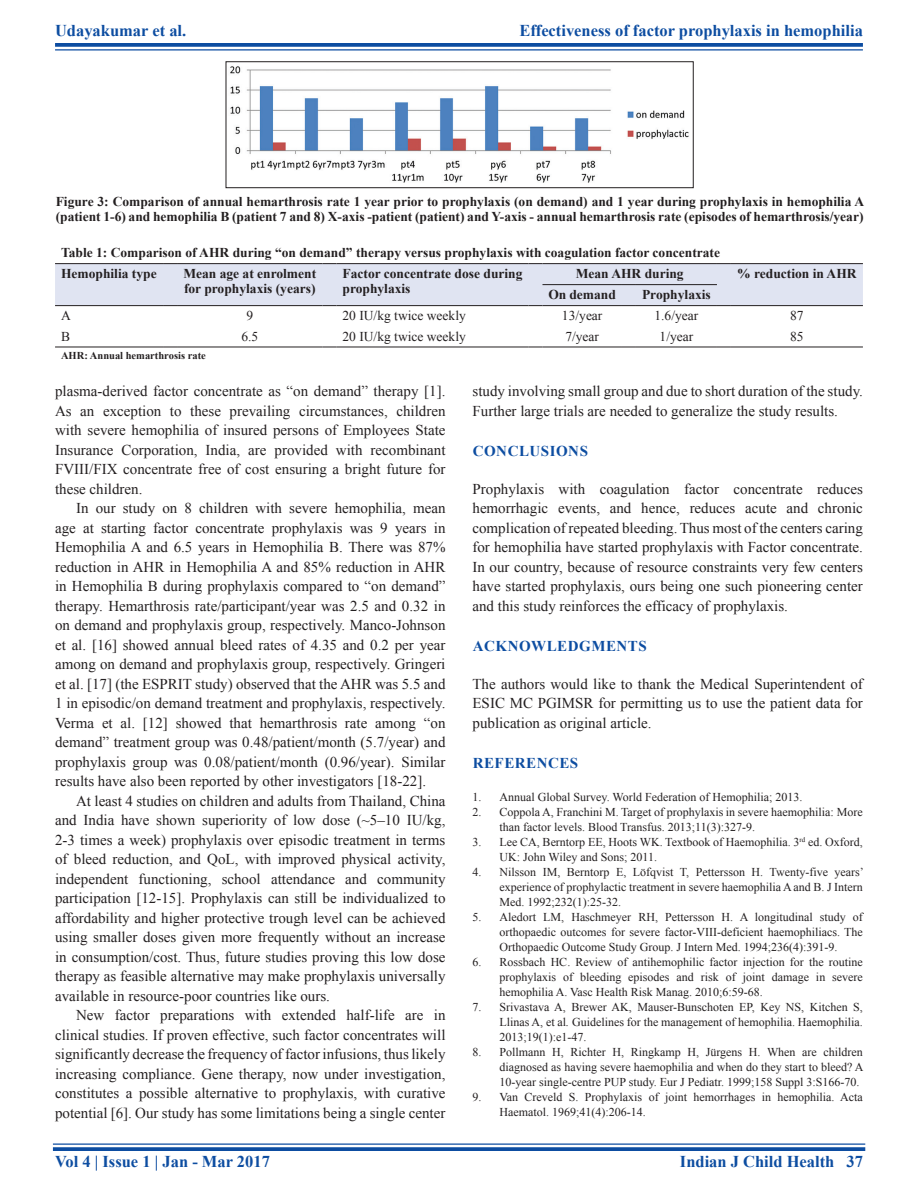
<style>
.page{position:relative;width:918px;height:1188px;background:#fff}
.page>*{position:absolute;margin:0;border:0;box-sizing:border-box;transform-origin:0 0}
.RF{font:700 16.5px "Times New Roman";color:#0d4da1}
.TX{font:15px/19.5px "Times New Roman";color:#231f20;text-align:justify}
.TXFL{font:15px/19.5px "Times New Roman";color:#231f20;text-align:justify}
.t1{font:700 15px "Times New Roman";letter-spacing:.035em;color:#0d4da1}
.FGC{font:700 13.5px/15px "Times New Roman";color:#231f20}
.TCH{font:700 13.5px/15px "Times New Roman";color:#231f20}
.TT{font:700 13.5px "Times New Roman";color:#231f20}
.TB{font:13.5px "Times New Roman";color:#231f20}
.TBL{font:13.5px "Times New Roman";color:#231f20}
.REF{font:12px/15px "Times New Roman";color:#231f20;text-align:justify}
.TFN{font:700 10.5px "Times New Roman";color:#231f20}
.s1{font-style:italic}
</style>
<div class="page">
<hr style="left:53px;top:1143px;width:812px;height:2px;background:#0d4da1">
<svg style="left:53px;top:1147px;width:812px;height:4px;background:#1b57a6"></svg>
<svg style="left:55px;top:43px;width:808px;height:4px;background:#1b57a6"></svg>
<hr style="left:55px;top:49px;width:808px;height:2px;background:#0d4da1">
<hr style="left:55px;top:347px;width:108px;height:1px;background:#231f20">
<svg style="left:163px;top:347px;width:14px;height:1px"></svg>
<hr style="left:177px;top:347px;width:146px;height:1px;background:#231f20">
<svg style="left:323px;top:347px;width:14px;height:1px"></svg>
<hr style="left:337px;top:347px;width:192px;height:1px;background:#231f20">
<svg style="left:529px;top:347px;width:13px;height:1px"></svg>
<hr style="left:542px;top:347px;width:80px;height:1px;background:#231f20">
<svg style="left:622px;top:347px;width:14px;height:1px"></svg>
<hr style="left:636px;top:347px;width:81px;height:1px;background:#231f20">
<svg style="left:717px;top:347px;width:14px;height:1px"></svg>
<hr style="left:731px;top:347px;width:132px;height:1px;background:#231f20">
<svg style="left:55px;top:263px;width:808px;height:43px;background:#d6dae7"></svg>
<img style="left:230px;top:66px;width:459px;height:117px">
<div style="left:226px;top:62px;width:467px;height:126px;border:1px solid #231f20"></div>
<p class="RF" style="left:55px;top:18px;width:133px">Udayakumar et al.</p>
<p class="RF" style="left:519px;top:18px;width:345px">Effectiveness of factor prophylaxis in hemophilia</p>
<p class="FGC" style="left:56px;top:194px;width:810px">Figure 3: Comparison of annual hemarthrosis rate 1 year prior to prophylaxis (on demand) and 1 year during prophylaxis in hemophilia A (patient 1-6) and hemophilia B (patient 7 and 8) X-axis -patient (patient) and Y-axis - annual hemarthrosis rate (episodes of hemarthrosis/year)</p>
<p class="TT" style="left:61px;top:243px;width:661px">Table 1: Comparison of AHR during “on demand” therapy versus prophylaxis with coagulation factor concentrate</p>
<p class="TCH" style="left:61px;top:266px;width:97px">Hemophilia type</p>
<p class="TCH" style="left:183px;top:266px;width:134px">Mean age at enrolment for prophylaxis (years)</p>
<p class="TCH" style="left:343px;top:266px;width:182px">Factor concentrate dose during prophylaxis</p>
<p class="TCH" style="left:576px;top:266px;width:110px">Mean AHR during</p>
<p class="TCH" style="left:737px;top:266px;width:121px">% reduction in AHR</p>
<p class="TCH" style="left:548px;top:287px;width:69px">On demand</p>
<p class="TCH" style="left:642px;top:287px;width:70px">Prophylaxis</p>
<p class="TB" style="left:61px;top:306px;width:11px">A</p>
<p class="TB" style="left:246px;top:306px;width:8px">9</p>
<p class="TB" style="left:343px;top:306px;width:125px">20 IU/kg twice weekly</p>
<p class="TB" style="left:562px;top:306px;width:42px">13/year</p>
<p class="TB" style="left:655px;top:306px;width:45px">1.6/year</p>
<p class="TB" style="left:790px;top:306px;width:15px">87</p>
<p class="TBL" style="left:61px;top:326px;width:11px">B</p>
<p class="TBL" style="left:241px;top:326px;width:18px">6.5</p>
<p class="TBL" style="left:343px;top:326px;width:125px">20 IU/kg twice weekly</p>
<p class="TBL" style="left:565px;top:326px;width:35px">7/year</p>
<p class="TBL" style="left:660px;top:326px;width:35px">1/year</p>
<p class="TBL" style="left:790px;top:326px;width:15px">85</p>
<p class="TFN" style="left:61px;top:348px;width:146px">AHR: Annual hemarthrosis rate</p>
<p class="TXFL" style="left:55px;top:381px;width:392px">plasma-derived factor concentrate as “on demand” therapy [1].<br>As an exception to these prevailing circumstances, children with severe hemophilia of insured persons of Employees State Insurance Corporation, India, are provided with recombinant FVIII/FIX concentrate free of cost ensuring a bright future for these children.</p>
<p class="TX" style="left:55px;top:498px;width:392px;text-indent:21px">In our study on 8 children with severe hemophilia, mean age at starting factor concentrate prophylaxis was 9 years in Hemophilia A and 6.5 years in Hemophilia B. There was 87% reduction in AHR in Hemophilia A and 85% reduction in AHR in Hemophilia B during prophylaxis compared to “on demand” therapy. Hemarthrosis rate/participant/year was 2.5 and 0.32 in on demand and prophylaxis group, respectively. Manco-Johnson et al. [16] showed annual bleed rates of 4.35 and 0.2 per year among on demand and prophylaxis group, respectively. Gringeri et al. [17] (the ESPRIT study) observed that the AHR was 5.5 and 1 in episodic/on demand treatment and prophylaxis, respectively.<br>Verma et al. [12] showed that hemarthrosis rate among “on demand” treatment group was 0.48/patient/month (5.7/year) and prophylaxis group was 0.08/patient/month (0.96/year). Similar results have also been reported by other investigators [18-22].</p>
<p class="TX" style="left:55px;top:790px;width:392px;text-indent:21px">At least 4 studies on children and adults from Thailand, China and India have shown superiority of low dose (~5–10 IU/kg, 2-3 times a week) prophylaxis over episodic treatment in terms of bleed reduction, and QoL, with improved physical activity, independent functioning, school attendance and community participation [12-15]. Prophylaxis can still be individualized to affordability and higher protective trough level can be achieved using smaller doses given more frequently without an increase in consumption/cost. Thus, future studies proving this low dose therapy as feasible alternative may make prophylaxis universally available in resource-poor countries like ours.</p>
<p class="TX" style="left:55px;top:1005px;width:392px;text-indent:21px">New factor preparations with extended half-life are in clinical studies. If proven effective, such factor concentrates will significantly decrease the frequency of factor infusions, thus likely increasing compliance. Gene therapy, now under investigation, constitutes a possible alternative to prophylaxis, with curative potential [6]. Our study has some limitations being a single center</p>
<p class="TX" style="left:472px;top:381px;width:392px">study involving small group and due to short duration of the study.<br>Further large trials are needed to generalize the study results.</p>
<h1 class="t1" style="left:473px;top:440px;width:117px">CONCLUSIONS</h1>
<p class="TXFL" style="left:472px;top:478px;width:392px">Prophylaxis with coagulation factor concentrate reduces hemorrhagic events, and hence, reduces acute and chronic complication of repeated bleeding. Thus most of the centers caring for hemophilia have started prophylaxis with Factor concentrate.<br>In our country, because of resource constraints very few centers have started prophylaxis, ours being one such pioneering center and this study reinforces the efficacy of prophylaxis.</p>
<h1 class="t1" style="left:473px;top:635px;width:176px">ACKNOWLEDGMENTS</h1>
<p class="TXFL" style="left:472px;top:673px;width:392px">The authors would like to thank the Medical Superintendent of ESIC MC PGIMSR for permitting us to use the patient data for publication as original article.</p>
<h1 class="t1" style="left:473px;top:752px;width:107px">REFERENCES</h1>
<p class="REF" style="left:472px;top:789px;width:332px">1. Annual Global Survey. World Federation of Hemophilia; 2013.</p>
<p class="REF" style="left:499px;top:804px;width:365px;text-indent:-27px">2. Coppola A, Franchini M. Target of prophylaxis in severe haemophilia: More than factor levels. Blood Transfus. 2013;11(3):327-9.</p>
<p class="REF" style="left:499px;top:834px;width:365px;text-indent:-27px">3. Lee CA, Berntorp EE, Hoots WK. Textbook of Haemophilia. 3<sup>rd</sup> ed. Oxford,<br>UK: John Wiley and Sons; 2011.</p>
<p class="REF" style="left:499px;top:864px;width:366px;text-indent:-27px">4. Nilsson IM, Berntorp E, Löfqvist T, Pettersson H. Twenty-five years’ experience of prophylactic treatment in severe haemophilia A and B. J Intern Med. 1992;232(1):25-32.</p>
<p class="REF" style="left:499px;top:909px;width:365px;text-indent:-27px">5. Aledort LM, Haschmeyer RH, Pettersson H. A longitudinal study of orthopaedic outcomes for severe factor-VIII-deficient haemophiliacs. The Orthopaedic Outcome Study Group. J Intern Med. 1994;236(4):391-9.</p>
<p class="REF" style="left:499px;top:954px;width:365px;text-indent:-27px">6. Rossbach HC. Review of antihemophilic factor injection for the routine prophylaxis of bleeding episodes and risk of joint damage in severe hemophilia A. Vasc Health Risk Manag. 2010;6:59-68.</p>
<p class="REF" style="left:499px;top:999px;width:365px;text-indent:-27px">7. Srivastava A, Brewer AK, Mauser-Bunschoten EP, Key NS, Kitchen S, Llinas A, et al<span class="s1">.</span> Guidelines for the management of hemophilia. Haemophilia.<br>2013;19(1):e1-47.</p>
<p class="REF" style="left:499px;top:1044px;width:366px;text-indent:-27px">8. Pollmann H, Richter H, Ringkamp H, Jürgens H. When are children diagnosed as having severe haemophilia and when do they start to bleed? A 10-year single-centre PUP study. Eur J Pediatr. 1999;158 Suppl 3:S166-70.</p>
<p class="REF" style="left:499px;top:1089px;width:365px;text-indent:-27px">9. Van Creveld S. Prophylaxis of joint hemorrhages in hemophilia. Acta<br>Haematol. 1969;41(4):206-14.</p>
<p class="RF" style="left:55px;top:1150px;width:216px">Vol 4 | Issue 1 | Jan - Mar 2017</p>
<p class="RF" style="left:680px;top:1150px;width:185px">Indian J Child Health 37</p>
</div>
